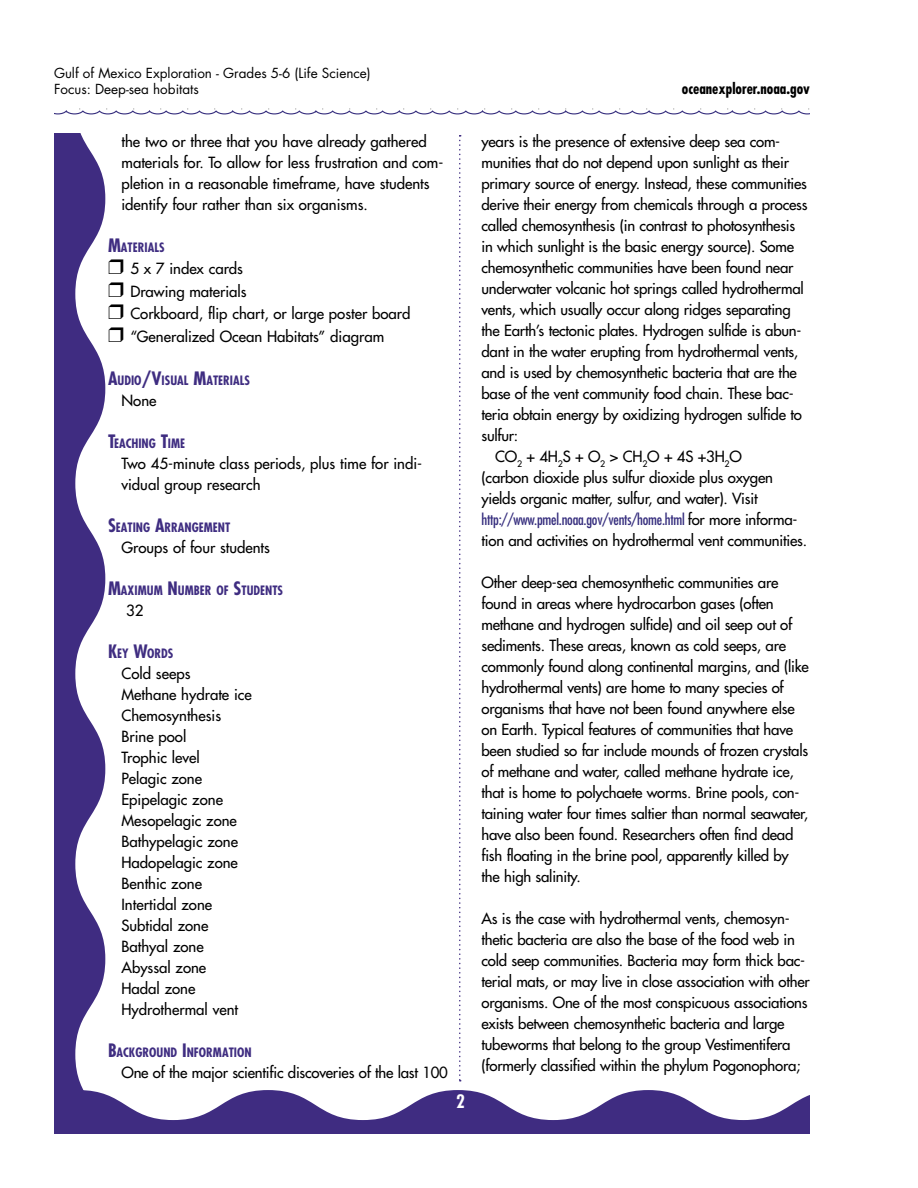
<style>
.page{position:relative;width:918px;height:1188px;background:#fff}
.page>*{position:absolute;margin:0;border:0;box-sizing:border-box;transform-origin:0 0}
.t1{font:700 condensed 18px "Futura";color:#fff}
.body_text_lists{font:15px/21px "Futura";letter-spacing:-.015em;color:#000}
.t2{font:700 condensed 15px "Futura";color:#000}
.t3{font:13.5px "Futura";color:#000}
.Sub_head{font:700 condensed 12.6px "Futura";color:#3f2d81}
.s1{font-size:18px}
.s2{font-stretch:condensed;color:#362e7e}
</style>
<div class="page">
<svg style="left:54px;top:134px;width:51px;height:956px;fill:#3f2c81"></svg>
<svg style="left:54px;top:1090px;width:756px;height:44px"></svg>
<svg style="left:54px;top:108px;width:756px;height:7px"></svg>
<svg style="left:459px;top:135px;width:2px;height:947px"></svg>
<p class="t3" style="left:54px;top:64px;width:318px">Gulf of Mexico Exploration - Grades 5-6 (Life Science)</p>
<p class="t3" style="left:54px;top:80px;width:146px">Focus: Deep-sea hobitats</p>
<p class="t2" style="left:682px;top:79px;width:130px">oceanexplorer.noaa.gov</p>
<p class="body_text_lists" style="left:122px;top:131px;width:323px">the two or three that you have already gathered materials for. To allow for less frustration and com&shy;pletion in a reasonable timeframe, have students identify four rather than six organisms.</p>
<p class="Sub_head" style="left:108px;top:239px;width:58px"><span class="s1">M</span>ATERIALS</p>
<p class="body_text_lists" style="left:130px;top:258px;width:114px">5 x 7 index cards</p>
<p class="body_text_lists" style="left:130px;top:281px;width:118px">Drawing materials</p>
<p class="body_text_lists" style="left:130px;top:303px;width:282px">Corkboard, flip chart, or large poster board</p>
<p class="body_text_lists" style="left:130px;top:326px;width:255px">“Generalized Ocean Habitats” diagram</p>
<p class="Sub_head" style="left:108px;top:373px;width:144px"><span class="s1">A</span>UDIO<span class="s1">/V</span>ISUAL <span class="s1">M</span>ATERIALS</p>
<p class="body_text_lists" style="left:122px;top:390px;width:37px">None</p>
<p class="Sub_head" style="left:108px;top:436px;width:79px"><span class="s1">T</span>EACHING <span class="s1">T</span>IME</p>
<p class="body_text_lists" style="left:122px;top:453px;width:302px">Two 45-minute class periods, plus time for indi&shy;vidual group research</p>
<p class="Sub_head" style="left:108px;top:520px;width:124px"><span class="s1">S</span>EATING <span class="s1">A</span>RRANGEMENT</p>
<p class="body_text_lists" style="left:122px;top:537px;width:150px">Groups of four students</p>
<p class="Sub_head" style="left:108px;top:583px;width:177px"><span class="s1">M</span>AXIMUM <span class="s1">N</span>UMBER OF <span class="s1">S</span>TUDENTS</p>
<p class="body_text_lists" style="left:126px;top:600px;width:19px">32</p>
<p class="Sub_head" style="left:108px;top:646px;width:67px"><span class="s1">K</span>EY <span class="s1">W</span>ORDS</p>
<p class="body_text_lists" style="left:122px;top:663px;width:70px">Cold seeps</p>
<p class="body_text_lists" style="left:122px;top:684px;width:132px">Methane hydrate ice</p>
<p class="body_text_lists" style="left:122px;top:705px;width:101px">Chemosynthesis</p>
<p class="body_text_lists" style="left:122px;top:726px;width:66px">Brine pool</p>
<p class="body_text_lists" style="left:122px;top:747px;width:80px">Trophic level</p>
<p class="body_text_lists" style="left:122px;top:768px;width:82px">Pelagic zone</p>
<p class="body_text_lists" style="left:122px;top:789px;width:103px">Epipelagic zone</p>
<p class="body_text_lists" style="left:122px;top:810px;width:117px">Mesopelagic zone</p>
<p class="body_text_lists" style="left:122px;top:831px;width:118px">Bathypelagic zone</p>
<p class="body_text_lists" style="left:122px;top:852px;width:118px">Hadopelagic zone</p>
<p class="body_text_lists" style="left:122px;top:873px;width:82px">Benthic zone</p>
<p class="body_text_lists" style="left:122px;top:894px;width:92px">Intertidal zone</p>
<p class="body_text_lists" style="left:122px;top:915px;width:88px">Subtidal zone</p>
<p class="body_text_lists" style="left:122px;top:936px;width:84px">Bathyal zone</p>
<p class="body_text_lists" style="left:122px;top:957px;width:86px">Abyssal zone</p>
<p class="body_text_lists" style="left:122px;top:978px;width:75px">Hadal zone</p>
<p class="body_text_lists" style="left:122px;top:999px;width:118px">Hydrothermal vent</p>
<p class="Sub_head" style="left:108px;top:1045px;width:145px"><span class="s1">B</span>ACKGROUND <span class="s1">I</span>NFORMATION</p>
<p class="body_text_lists" style="left:122px;top:1062px;width:328px">One of the major scientific discoveries of the last 100</p>
<p class="body_text_lists" style="left:482px;top:131px;width:328px">years is the presence of extensive deep sea com&shy;munities that do not depend upon sunlight as their primary source of energy. Instead, these communities derive their energy from chemicals through a process called chemosynthesis (in contrast to photosynthesis in which sunlight is the basic energy source). Some chemosynthetic communities have been found near underwater volcanic hot springs called hydrothermal vents, which usually occur along ridges separating the Earth’s tectonic plates. Hydrogen sulfide is abun&shy;dant in the water erupting from hydrothermal vents, and is used by chemosynthetic bacteria that are the base of the vent community food chain. These bac&shy;teria obtain energy by oxidizing hydrogen sulfide to sulfur:</p>
<p class="body_text_lists" style="left:495px;top:446px;width:248px">CO<sub>2</sub> + 4H<sub>2</sub>S + O<sub>2</sub> &gt; CH<sub>2</sub>O + 4S +3H<sub>2</sub>O</p>
<p class="body_text_lists" style="left:482px;top:467px;width:327px">(carbon dioxide plus sulfur dioxide plus oxygen yields organic matter, sulfur, and water). Visit <span class="s2">http://www.pmel.noaa.gov/vents/home.html</span> for more informa&shy;tion and activities on hydrothermal vent communities.</p>
<p class="body_text_lists" style="left:482px;top:572px;width:329px">Other deep-sea chemosynthetic communities are found in areas where hydrocarbon gases (often methane and hydrogen sulfide) and oil seep out of sediments. These areas, known as cold seeps, are commonly found along continental margins, and (like hydrothermal vents) are home to many species of organisms that have not been found anywhere else on Earth. Typical features of communities that have been studied so far include mounds of frozen crystals of methane and water, called methane hydrate ice, that is home to polychaete worms. Brine pools, con&shy;taining water four times saltier than normal seawater, have also been found. Researchers often find dead fish floating in the brine pool, apparently killed by the high salinity.</p>
<p class="body_text_lists" style="left:482px;top:908px;width:330px">As is the case with hydrothermal vents, chemosyn&shy;thetic bacteria are also the base of the food web in cold seep communities. Bacteria may form thick bac&shy;terial mats, or may live in close association with other organisms. One of the most conspicuous associations exists between chemosynthetic bacteria and large tubeworms that belong to the group Vestimentifera (formerly classified within the phylum Pogonophora;</p>
<p class="t1" style="left:456px;top:1090px;width:10px">2</p>
</div>
